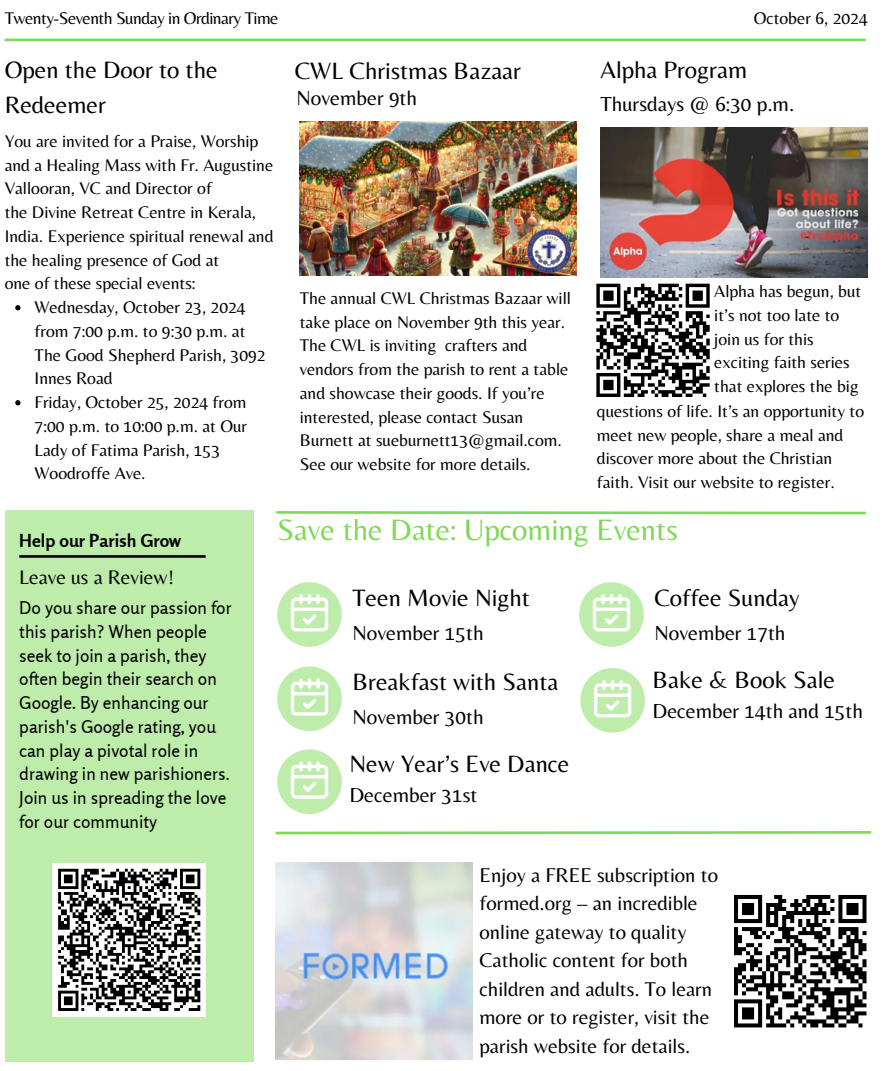
<style>
.page{position:relative;width:882px;height:1071px;background:#fff}
.page>*{position:absolute;margin:0;border:0;box-sizing:border-box;transform-origin:0 0}
.t1{font:30.62px "Belleza";color:#7ed957}
.t2{font:24.68px/34.3px "Belleza";color:#000}
.t3{font:21.18px "Belleza";color:#000}
.t4{font:20.82px/28.5px "Belleza";color:#000}
.t5{font:20.47px "Belleza";color:#000}
.t6{font:700 17.85px "Rosario";color:#000}
.t7{font:17.68px "Belleza";letter-spacing:-.03em;color:#000}
.t8{font:17.68px "Belleza";color:#000}
.t9{font:17.5px/23.8px "Belleza";color:#000}
.t10{font:17.5px/23.8px "Rosario";color:#000}
</style>
<div class="page">
<hr style="left:5px;top:39px;width:861px;height:2px;background:#7ed957">
<img style="left:601px;top:127px;width:266px;height:150px">
<svg style="left:596px;top:284px;width:114px;height:113px"></svg>
<img style="left:300px;top:122px;width:277px;height:154px">
<div style="left:5px;top:511px;width:248px;height:551px;background:#beecab"></div>
<hr style="left:19px;top:555px;width:187px;height:3px;background:#000">
<div style="left:52px;top:863px;width:154px;height:154px;background:#fff"></div>
<svg style="left:58px;top:868px;width:143px;height:143px"></svg>
<svg style="left:276px;top:511px;width:590px;height:4px;background:#a9e590"></svg>
<svg style="left:277px;top:582px;width:65px;height:64px"></svg>
<svg style="left:579px;top:582px;width:65px;height:64px"></svg>
<svg style="left:277px;top:666px;width:65px;height:65px"></svg>
<svg style="left:580px;top:668px;width:65px;height:64px"></svg>
<svg style="left:277px;top:749px;width:65px;height:65px"></svg>
<svg style="left:734px;top:895px;width:133px;height:132px"></svg>
<svg style="left:275px;top:831px;width:597px;height:4px"></svg>
<img style="left:276px;top:863px;width:197px;height:197px">
<svg style="left:15px;top:305px;width:6px;height:5px"></svg>
<svg style="left:15px;top:400px;width:6px;height:5px"></svg>
<p class="t7" style="left:5px;top:8px;width:275px">Twenty-Seventh Sunday in Ordinary Time</p>
<p class="t8" style="left:754px;top:8px;width:116px">October 6, 2024</p>
<p class="t2" style="left:5px;top:53px;width:214px">Open the Door to the<br>Redeemer</p>
<p class="t9" style="left:5px;top:129px;width:270px">You are invited for a Praise, Worship and a Healing Mass with Fr. Augustine<br>Vallooran, VC and Director of</p>
<p class="t9" style="left:5px;top:200px;width:270px">the Divine Retreat Centre in Kerala,<br>India. Experience spiritual renewal and the healing presence of God at</p>
<p class="t9" style="left:5px;top:271px;width:192px">one of these special events:</p>
<h2 class="t9" style="left:35px;top:295px;width:233px">Wednesday, October 23, 2024 from 7:00 p.m. to 9:30 p.m. at<br>The Good Shepherd Parish, 3092<br>Innes Road</h2>
<h3 class="t9" style="left:35px;top:390px;width:214px">Friday, October 25, 2024 from<br>7:00 p.m. to 10:00 p.m. at Our<br>Lady of Fatima Parish, 153<br>Woodroffe Ave.</h3>
<p class="t2" style="left:601px;top:53px;width:148px">Alpha Program</p>
<p class="t3" style="left:601px;top:91px;width:195px">Thursdays @ 6:30 p.m.</p>
<h2 class="t2" style="left:295px;top:53px;width:228px">CWL Christmas Bazaar</h2>
<p class="t3" style="left:297px;top:86px;width:122px">November 9th</p>
<h3 class="t9" style="left:714px;top:279px;width:148px">Alpha has begun, but it’s not too late to join us for this exciting faith series that explores the big</h3>
<p class="t9" style="left:597px;top:399px;width:269px">questions of life. It’s an opportunity to meet new people, share a meal and discover more about the Christian faith. Visit our website to register.</p>
<p class="t9" style="left:300px;top:286px;width:273px">The annual CWL Christmas Bazaar will take place on November 9th this year.<br>The CWL is inviting crafters and vendors from the parish to rent a table and showcase their goods. If you’re interested, please contact Susan</p>
<p class="t9" style="left:300px;top:428px;width:264px">Burnett at sueburnett13@gmail.com.<br>See our website for more details.</p>
<h4 class="t6" style="left:19px;top:530px;width:163px">Help our Parish Grow</h4>
<p class="t5" style="left:19px;top:565px;width:156px">Leave us a Review!</p>
<p class="t10" style="left:19px;top:596px;width:214px">Do you share our passion for this parish? When people seek to join a parish, they often begin their search on<br>Google. By enhancing our parish's Google rating, you can play a pivotal role in drawing in new parishioners.<br>Join us in spreading the love for our community</p>
<h1 class="t1" style="left:277px;top:512px;width:402px">Save the Date: Upcoming Events</h1>
<p class="t2" style="left:352px;top:580px;width:179px">Teen Movie Night</p>
<h2 class="t3" style="left:352px;top:620px;width:133px">November 15th</h2>
<h3 class="t2" style="left:654px;top:580px;width:147px">Coffee Sunday</h3>
<p class="t3" style="left:654px;top:620px;width:133px">November 17th</p>
<h3 class="t2" style="left:652px;top:662px;width:184px">Bake &amp; Book Sale</h3>
<h2 class="t2" style="left:352px;top:665px;width:208px">Breakfast with Santa</h2>
<h3 class="t3" style="left:352px;top:705px;width:133px">November 30th</h3>
<p class="t3" style="left:652px;top:699px;width:212px">December 14th and 15th</p>
<h3 class="t2" style="left:349px;top:746px;width:222px">New Year’s Eve Dance</h3>
<h2 class="t3" style="left:349px;top:782px;width:130px">December 31st</h2>
<p class="t4" style="left:480px;top:860px;width:240px">Enjoy a FREE subscription to formed.org – an incredible online gateway to quality<br>Catholic content for both children and adults. To learn more or to register, visit the parish website for details.</p>
</div>
